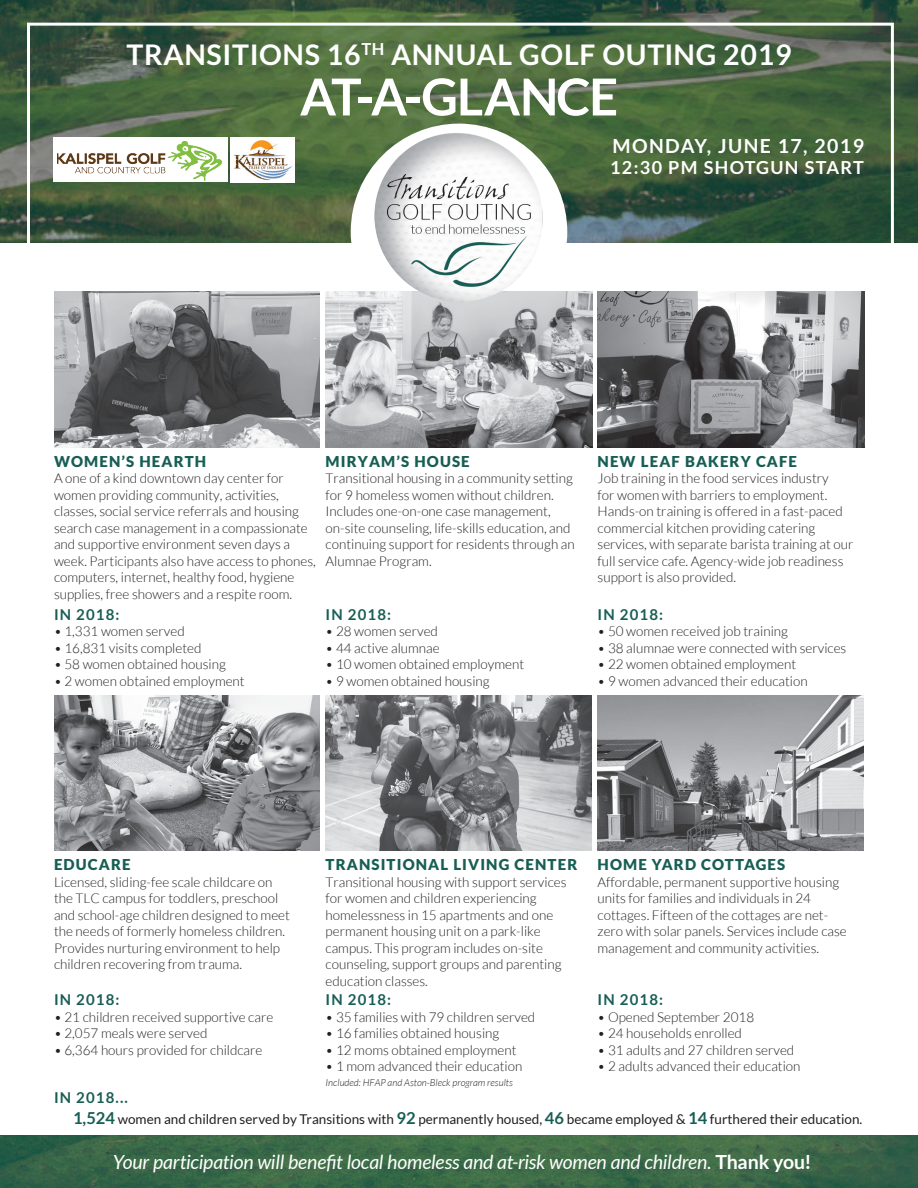
<style>
.page{position:relative;width:918px;height:1188px;background:#fff}
.page>*{position:absolute;margin:0;border:0;box-sizing:border-box;transform-origin:0 0}
.t1{font:700 51px "Lato";letter-spacing:-.025em;color:#fff}
.t2{font:700 28.5px "Lato";letter-spacing:.025em;color:#fff}
.t3{font:italic 19.5px "Lato";letter-spacing:-.01em;color:#fff}
.t4{font:700 19.5px "Lato";letter-spacing:.075em;color:#fff}
.t5{font:700 18px "Lato";letter-spacing:.075em;color:#fff}
.t6{font:900 15px "Lato";letter-spacing:.075em;color:#175e54}
.t7{font:700 15px "Lato";letter-spacing:.075em;color:#175e54}
.t8{font:300 13.5px/16.5px "Lato";color:#231f20}
.t9{font:13.5px "Lato";color:#231f20}
.t10{font:italic 300 9.75px "Lato";color:#231f20}
.s1{font-weight:700;font-size:16.5px;color:#175e54}
.s2{font-weight:700;font-style:normal}
</style>
<div class="page">
<svg style="left:0;top:0;width:918px;height:243px;background:#466240"></svg>
<div style="left:351px;top:124px;width:216px;height:216px;background:#fff;border-radius:50%"></div>
<img style="left:0;top:1135px;width:918px;height:53px">
<div style="left:27px;top:23px;width:867px;height:367px;border:3px solid #fff"></div>
<div style="left:54px;top:138px;width:174px;height:44px;background:#fff"></div>
<img style="left:57px;top:142px;width:164px;height:39px">
<img style="left:230px;top:138px;width:64px;height:44px">
<img style="left:54px;top:696px;width:266px;height:155px">
<img style="left:598px;top:292px;width:266px;height:155px">
<img style="left:54px;top:292px;width:266px;height:155px">
<img style="left:326px;top:696px;width:265px;height:155px">
<img style="left:598px;top:696px;width:266px;height:155px">
<img style="left:325px;top:292px;width:268px;height:155px">
<img style="left:373px;top:131px;width:172px;height:173px">
<p class="t2" style="left:126px;top:38px;width:667px">TRANSITIONS 16<sup>TH</sup> ANNUAL GOLF OUTING 2019</p>
<p class="t1" style="left:300px;top:68px;width:320px">AT-A-GLANCE</p>
<p class="t4" style="left:612px;top:134px;width:253px">MONDAY, JUNE 17, 2019</p>
<p class="t5" style="left:610px;top:157px;width:255px">12:30 PM SHOTGUN START</p>
<p class="t6" style="left:54px;top:453px;width:154px">WOMEN’S HEARTH</p>
<p class="t8" style="left:54px;top:470px;width:263px">A one of a kind downtown day center for women providing community, activities, classes, social service referrals and housing search case management in a compassionate and supportive environment seven days a week. Participants also have access to phones, computers, internet, healthy food, hygiene supplies, free showers and a respite room.</p>
<p class="t7" style="left:54px;top:606px;width:67px">IN 2018:</p>
<p class="t8" style="left:54px;top:623px;width:132px">• 1,331 women served</p>
<p class="t8" style="left:54px;top:640px;width:149px">• 16,831 visits completed</p>
<p class="t8" style="left:54px;top:656px;width:173px">• 58 women obtained housing</p>
<p class="t8" style="left:54px;top:673px;width:192px">• 2 women obtained employment</p>
<p class="t6" style="left:326px;top:453px;width:146px">MIRYAM’S HOUSE</p>
<p class="t8" style="left:326px;top:470px;width:251px">Transitional housing in a community setting for 9 homeless women without children.<br>Includes one-on-one case management, on-site counseling, life-skills education, and continuing support for residents through an Alumnae Program.</p>
<p class="t7" style="left:326px;top:606px;width:67px">IN 2018:</p>
<p class="t8" style="left:326px;top:623px;width:114px">• 28 women served</p>
<p class="t8" style="left:326px;top:640px;width:116px">• 44 active alumnae</p>
<p class="t8" style="left:326px;top:656px;width:200px">• 10 women obtained employment</p>
<p class="t8" style="left:326px;top:673px;width:166px">• 9 women obtained housing</p>
<p class="t6" style="left:598px;top:453px;width:201px">NEW LEAF BAKERY CAFE</p>
<p class="t8" style="left:598px;top:470px;width:257px">Job training in the food services industry<br>for women with barriers to employment.<br>Hands-on training is offered in a fast-paced commercial kitchen providing catering services, with separate barista training at our full service cafe. Agency-wide job readiness support is also provided.</p>
<p class="t7" style="left:598px;top:606px;width:67px">IN 2018:</p>
<p class="t8" style="left:598px;top:623px;width:192px">• 50 women received job training</p>
<p class="t8" style="left:598px;top:640px;width:250px">• 38 alumnae were connected with services</p>
<p class="t8" style="left:598px;top:656px;width:200px">• 22 women obtained employment</p>
<p class="t8" style="left:598px;top:673px;width:212px">• 9 women advanced their education</p>
<p class="t6" style="left:54px;top:856px;width:78px">EDUCARE</p>
<p class="t8" style="left:54px;top:874px;width:237px">Licensed, sliding-fee scale childcare on the TLC campus for toddlers, preschool and school-age children designed to meet the needs of formerly homeless children.<br>Provides nurturing environment to help children recovering from trauma.</p>
<p class="t7" style="left:54px;top:991px;width:67px">IN 2018:</p>
<p class="t8" style="left:54px;top:1009px;width:221px">• 21 children received supportive care</p>
<p class="t8" style="left:54px;top:1025px;width:155px">• 2,057 meals were served</p>
<p class="t8" style="left:54px;top:1042px;width:210px">• 6,364 hours provided for childcare</p>
<p class="t6" style="left:326px;top:856px;width:253px">TRANSITIONAL LIVING CENTER</p>
<p class="t8" style="left:326px;top:874px;width:242px">Transitional housing with support services for women and children experiencing homelessness in 15 apartments and one permanent housing unit on a park-like campus. This program includes on-site counseling, support groups and parenting education classes.</p>
<p class="t7" style="left:326px;top:991px;width:67px">IN 2018:</p>
<p class="t8" style="left:326px;top:1009px;width:211px">• 35 families with 79 children served</p>
<p class="t8" style="left:326px;top:1025px;width:175px">• 16 families obtained housing</p>
<p class="t8" style="left:326px;top:1042px;width:192px">• 12 moms obtained employment</p>
<p class="t8" style="left:326px;top:1058px;width:198px">• 1 mom advanced their education</p>
<p class="t10" style="left:326px;top:1077px;width:189px">Included: HFAP and Aston-Bleck program results</p>
<p class="t6" style="left:598px;top:856px;width:189px">HOME YARD COTTAGES</p>
<p class="t8" style="left:598px;top:874px;width:251px">Affordable, permanent supportive housing units for families and individuals in 24 cottages. Fifteen of the cottages are net&shy;zero with solar panels. Services include case management and community activities.</p>
<p class="t7" style="left:598px;top:991px;width:67px">IN 2018:</p>
<p class="t8" style="left:598px;top:1009px;width:158px">• Opened September 2018</p>
<p class="t8" style="left:598px;top:1025px;width:146px">• 24 households enrolled</p>
<p class="t8" style="left:598px;top:1042px;width:198px">• 31 adults and 27 children served</p>
<p class="t8" style="left:598px;top:1058px;width:204px">• 2 adults advanced their education</p>
<p class="t7" style="left:54px;top:1089px;width:75px">IN 2018...</p>
<p class="t9" style="left:73px;top:1111px;width:791px"><span class="s1">1,524</span> women and children served by Transitions with <span class="s1">92</span> permanently housed, <span class="s1">46</span> became employed &amp; <span class="s1">14</span> furthered their education.</p>
<h3 class="t3" style="left:113px;top:1151px;width:700px">Your participation will benefit local homeless and at-risk women and children. <span class="s2">Thank you!</span></h3>
</div>
